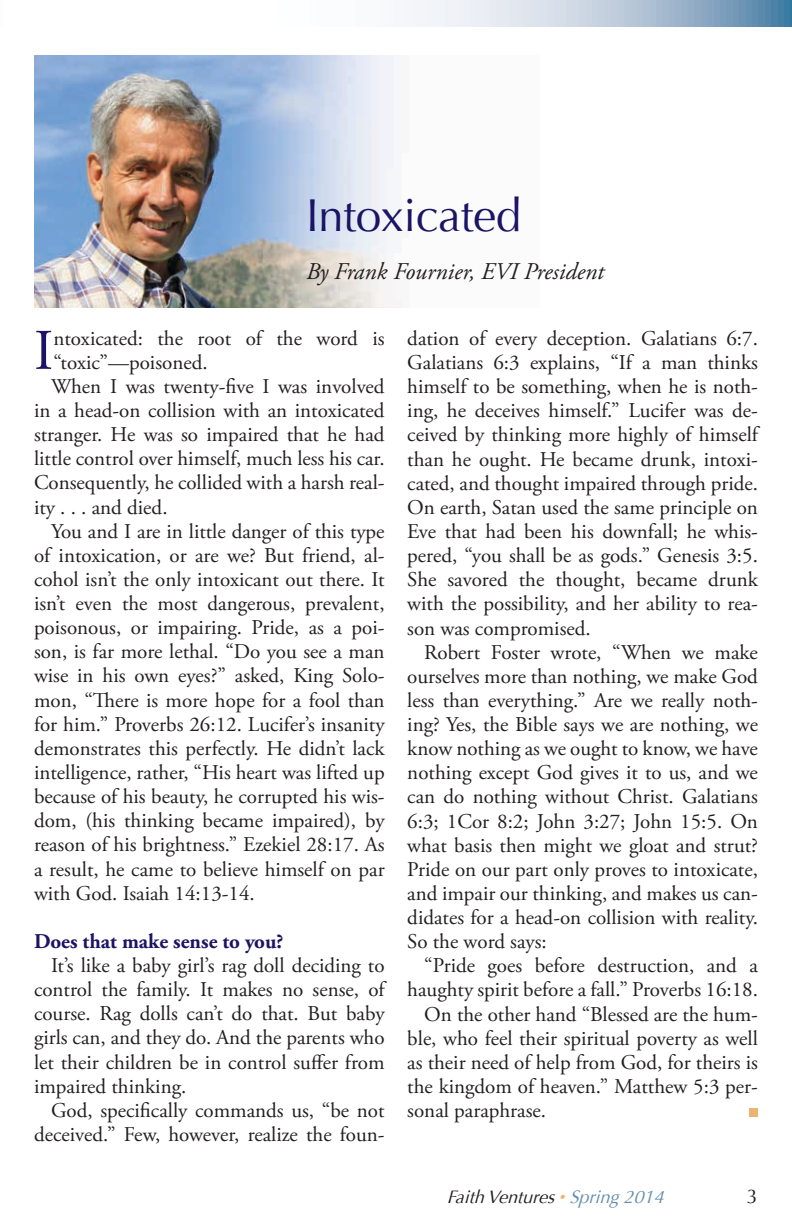
<style>
.page{position:relative;width:792px;height:1224px;background:#fff}
.page>*{position:absolute;margin:0;border:0;box-sizing:border-box;transform-origin:0 0}
.t1{font:57.4px "Adobe Garamond Pro";color:#1b1464}
.t2{font:46px "Optima";letter-spacing:-.01em;color:#1b1464}
.t3{font:italic 24px "Adobe Garamond Pro";color:#231f20}
.t4{font:21px/24.2px "Adobe Garamond Pro";color:#231f20;text-align:justify}
.t5{font:700 21px "Adobe Garamond Pro";color:#1b1464}
.t6{font:20px "Optima";color:#231f20}
.t7{font:italic 18px "Optima";color:#231f20}
.s1{font-size:12px;color:#ebb571}
.s2{color:#638eb0}
</style>
<div class="page">
<hr style="left:0;top:18px;width:1px;height:732px;background:#ebb571">
<img style="left:0;top:569px;width:1px;height:179px">
<svg style="left:0;top:0;width:792px;height:26px"></svg>
<img style="left:0;top:297px;width:1px;height:180px">
<img style="left:0;top:27px;width:1px;height:171px">
<img style="left:35px;top:56px;width:367px;height:252px">
<div style="left:749px;top:1108px;width:9px;height:9px;background:#ebb571"></div>
<h2 class="t2" style="left:306px;top:189px;width:217px">Intoxicated</h2>
<p class="t3" style="left:306px;top:257px;width:300px">By Frank Fournier, EVI President</p>
<h1 class="t1" style="left:34px;top:316px;width:21px">I</h1>
<p class="t4" style="left:53px;top:327px;width:333px">ntoxicated: the root of the word is</p>
<p class="t4" style="left:53px;top:351px;width:156px">“toxic”—poisoned.</p>
<p class="t4" style="left:51px;top:375px;width:335px">When I was twenty-five I was involved</p>
<p class="t4" style="left:34px;top:399px;width:352px">in a head-on collision with an intoxicated</p>
<p class="t4" style="left:34px;top:423px;width:352px">stranger. He was so impaired that he had</p>
<p class="t4" style="left:34px;top:447px;width:352px">little control over himself, much less his car.</p>
<p class="t4" style="left:34px;top:471px;width:352px">Consequently, he collided with a harsh real-</p>
<p class="t4" style="left:34px;top:496px;width:135px">ity . . . and died.</p>
<p class="t4" style="left:51px;top:520px;width:335px">You and I are in little danger of this type</p>
<p class="t4" style="left:34px;top:544px;width:352px">of intoxication, or are we? But friend, al-</p>
<p class="t4" style="left:34px;top:568px;width:352px">cohol isn’t the only intoxicant out there. It</p>
<p class="t4" style="left:34px;top:592px;width:352px">isn’t even the most dangerous, prevalent,</p>
<p class="t4" style="left:34px;top:616px;width:352px">poisonous, or impairing. Pride, as a poi-</p>
<p class="t4" style="left:34px;top:640px;width:352px">son, is far more lethal. “Do you see a man</p>
<p class="t4" style="left:34px;top:664px;width:352px">wise in his own eyes?” asked, King Solo-</p>
<p class="t4" style="left:34px;top:689px;width:352px">mon, “There is more hope for a fool than</p>
<p class="t4" style="left:34px;top:713px;width:352px">for him.” Proverbs 26:12. Lucifer’s insanity</p>
<p class="t4" style="left:34px;top:737px;width:352px">demonstrates this perfectly. He didn’t lack</p>
<p class="t4" style="left:34px;top:761px;width:352px">intelligence, rather, “His heart was lifted up</p>
<p class="t4" style="left:34px;top:785px;width:352px">because of his beauty, he corrupted his wis-</p>
<p class="t4" style="left:34px;top:809px;width:352px">dom, (his thinking became impaired), by</p>
<p class="t4" style="left:34px;top:833px;width:352px">reason of his brightness.” Ezekiel 28:17. As</p>
<p class="t4" style="left:34px;top:858px;width:352px">a result, he came to believe himself on par</p>
<p class="t4" style="left:34px;top:882px;width:222px">with God. Isaiah 14:13-14.</p>
<p class="t5" style="left:34px;top:929px;width:251px">Does that make sense to you?</p>
<p class="t4" style="left:34px;top:954px;width:352px;text-indent:17px">It’s like a baby girl’s rag doll deciding to control the family. It makes no sense, of course. Rag dolls can’t do that. But baby girls can, and they do. And the parents who let their children be in control suffer from impaired thinking.</p>
<p class="t4" style="left:34px;top:1099px;width:352px;text-align:right">God, specifically commands us, “be not deceived.” Few, however, realize the foun-</p>
<p class="t4" style="left:407px;top:327px;width:352px">dation of every deception. Galatians 6:7.<br>Galatians 6:3 explains, “If a man thinks himself to be something, when he is noth&shy;ing, he deceives himself.” Lucifer was de&shy;ceived by thinking more highly of himself than he ought. He became drunk, intoxi&shy;cated, and thought impaired through pride.<br>On earth, Satan used the same principle on Eve that had been his downfall; he whis&shy;pered, “you shall be as gods.” Genesis 3:5.<br>She savored the thought, became drunk with the possibility, and her ability to rea&shy;son was compromised.</p>
<p class="t4" style="left:407px;top:641px;width:352px;text-indent:17px">Robert Foster wrote, “When we make ourselves more than nothing, we make God less than everything.” Are we really noth&shy;ing? Yes, the Bible says we are nothing, we know nothing as we ought to know, we have nothing except God gives it to us, and we can do nothing without Christ. Galatians 6:3; 1Cor 8:2; John 3:27; John 15:5. On what basis then might we gloat and strut?<br>Pride on our part only proves to intoxicate, and impair our thinking, and makes us can&shy;didates for a head-on collision with reality.<br>So the word says:</p>
<p class="t4" style="left:424px;top:954px;width:335px">“Pride goes before destruction, and a</p>
<p class="t4" style="left:407px;top:978px;width:352px">haughty spirit before a fall.” Proverbs 16:18.</p>
<p class="t4" style="left:424px;top:1003px;width:335px">On the other hand “Blessed are the hum-</p>
<p class="t4" style="left:407px;top:1027px;width:352px">ble, who feel their spiritual poverty as well</p>
<p class="t4" style="left:407px;top:1051px;width:352px">as their need of help from God, for theirs is</p>
<p class="t4" style="left:407px;top:1075px;width:352px">the kingdom of heaven.” Matthew 5:3 per-</p>
<p class="t4" style="left:407px;top:1099px;width:140px">sonal paraphrase.</p>
<p class="t7" style="left:447px;top:1186px;width:224px">FaithVentures <span class="s1">•</span> <span class="s2">Spring2014</span></p>
<p class="t6" style="left:747px;top:1185px;width:13px">3</p>
</div>
